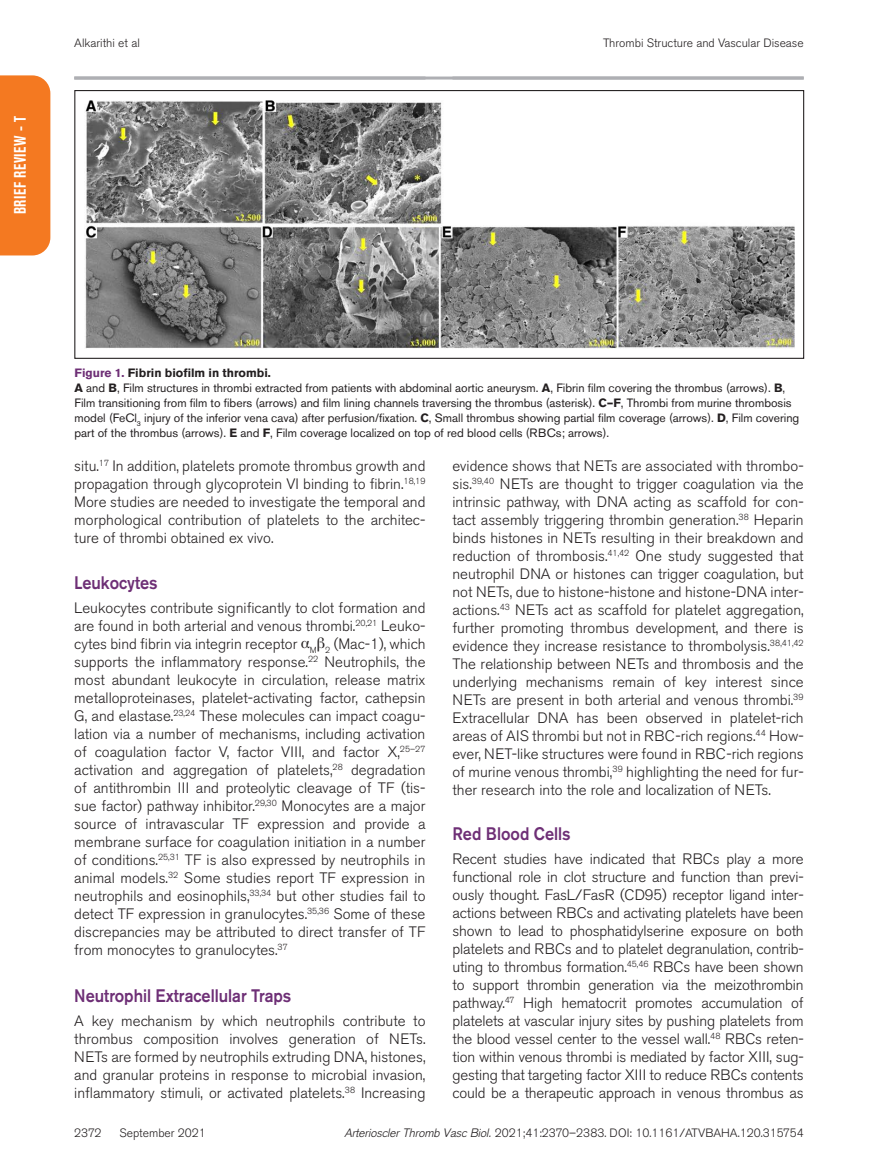
<style>
.page{position:relative;width:878px;height:1175px;background:#fff}
.page>*{position:absolute;margin:0;border:0;box-sizing:border-box;transform-origin:0 0}
.t1{font:500 18px "Akzidenz Grotesk BE";color:#6e2f76;scale:.9 1}
.t2{font:700 condensed 16.5px "Akzidenz Grotesk BE";color:#fff;scale:.9 1}
.t3{font:300 15px/18px "Akzidenz Grotesk BE";color:#231f20;text-align:justify}
.t4{font:12px/15px "Akzidenz Grotesk BE";color:#231f20}
.t5{font:300 12px "Akzidenz Grotesk BE";color:#231f20}
.s1{font-weight:700;color:#6e2f76}
.s2{font-weight:700}
.s3{font-family:"Gandhari Unicode";font-weight:400}
.s4{font-family:"Akzidenz Grotesk";font-style:italic}
</style>
<div class="page">
<div style="left:0;top:75px;width:50px;height:180px;background:#f47921"></div>
<hr style="left:74px;top:76px;width:729px;height:4px;background:#b9babe">
<svg style="left:74px;top:90px;width:730px;height:269px"></svg>
<p class="t2" style="left:11px;top:214px;width:110px;rotate:-90deg">Brief Review - T</p>
<p class="t5" style="left:74px;top:36px;width:67px">Alkarithi et al</p>
<p class="t5" style="left:603px;top:36px;width:202px">Thrombi Structure and Vascular Disease</p>
<p class="t4" style="left:75px;top:365px;width:726px"><span class="s1">Figure 1.</span> <span class="s2">Fibrin biofilm in thrombi.<br>A</span> and <span class="s2">B</span>, Film structures in thrombi extracted from patients with abdominal aortic aneurysm. <span class="s2">A</span>, Fibrin film covering the thrombus (arrows). <span class="s2">B</span>, Film transitioning from film to fibers (arrows) and film lining channels traversing the thrombus (asterisk). <span class="s2">C–F</span>, Thrombi from murine thrombosis model (FeCl<sub>3</sub> injury of the inferior vena cava) after perfusion/fixation. <span class="s2">C</span>, Small thrombus showing partial film coverage (arrows). <span class="s2">D</span>, Film covering part of the thrombus (arrows). <span class="s2">E</span> and <span class="s2">F</span>, Film coverage localized on top of red blood cells (RBCs; arrows).</p>
<p class="t3" style="left:74px;top:456px;width:353px">situ.<sup>17</sup> In addition, platelets promote thrombus growth and propagation through glycoprotein VI binding to fibrin.<sup>18,19<br></sup>More studies are needed to investigate the temporal and morphological contribution of platelets to the architec&shy;ture of thrombi obtained ex vivo.</p>
<p class="t1" style="left:74px;top:572px;width:94px">Leukocytes</p>
<p class="t3" style="left:74px;top:599px;width:353px">Leukocytes contribute significantly to clot formation and are found in both arterial and venous thrombi.<sup>20,21</sup> Leuko&shy;cytes bind fibrin via integrin receptor <span class="s3">α</span><sub>M</sub><span class="s3">β</span><sub>2</sub> (Mac-1), which supports the inflammatory response.<sup>22</sup> Neutrophils, the most abundant leukocyte in circulation, release matrix metalloproteinases, platelet-activating factor, cathepsin G, and elastase.<sup>23,24</sup> These molecules can impact coagu&shy;lation via a number of mechanisms, including activation of coagulation factor V, factor VIII, and factor X,<sup>25–27 </sup>activation and aggregation of platelets,<sup>28</sup> degradation of antithrombin III and proteolytic cleavage of TF (tis&shy;sue factor) pathway inhibitor.<sup>29,30</sup> Monocytes are a major source of intravascular TF expression and provide a membrane surface for coagulation initiation in a number of conditions.<sup>25,31</sup> TF is also expressed by neutrophils in animal models.<sup>32</sup> Some studies report TF expression in neutrophils and eosinophils,<sup>33,34</sup> but other studies fail to detect TF expression in granulocytes.<sup>35,36</sup> Some of these discrepancies may be attributed to direct transfer of TF from monocytes to granulocytes.<sup>37</sup></p>
<p class="t1" style="left:74px;top:984px;width:243px">Neutrophil Extracellular Traps</p>
<p class="t3" style="left:74px;top:1011px;width:353px">A key mechanism by which neutrophils contribute to thrombus composition involves generation of NETs.<br>NETs are formed by neutrophils extruding DNA, histones, and granular proteins in response to microbial invasion, inflammatory stimuli, or activated platelets.<sup>38</sup> Increasing</p>
<p class="t3" style="left:452px;top:456px;width:353px">evidence shows that NETs are associated with thrombo&shy;sis.<sup>39,40</sup> NETs are thought to trigger coagulation via the intrinsic pathway, with DNA acting as scaffold for con&shy;tact assembly triggering thrombin generation.<sup>38</sup> Heparin binds histones in NETs resulting in their breakdown and reduction of thrombosis.<sup>41,42</sup> One study suggested that neutrophil DNA or histones can trigger coagulation, but not NETs, due to histone-histone and histone-DNA inter&shy;actions.<sup>43</sup> NETs act as scaffold for platelet aggregation, further promoting thrombus development, and there is evidence they increase resistance to thrombolysis.<sup>38,41,42<br></sup>The relationship between NETs and thrombosis and the underlying mechanisms remain of key interest since NETs are present in both arterial and venous thrombi.<sup>39<br></sup>Extracellular DNA has been observed in platelet-rich areas of AIS thrombi but not in RBC-rich regions.<sup>44</sup> How&shy;ever, NET-like structures were found in RBC-rich regions of murine venous thrombi,<sup>39</sup> highlighting the need for fur&shy;ther research into the role and localization of NETs.</p>
<p class="t1" style="left:452px;top:822px;width:133px">Red Blood Cells</p>
<p class="t3" style="left:452px;top:849px;width:353px">Recent studies have indicated that RBCs play a more functional role in clot structure and function than previ&shy;ously thought. FasL/FasR (CD95) receptor ligand inter&shy;actions between RBCs and activating platelets have been shown to lead to phosphatidylserine exposure on both platelets and RBCs and to platelet degranulation, contrib&shy;uting to thrombus formation.<sup>45,46</sup> RBCs have been shown to support thrombin generation via the meizothrombin pathway.<sup>47</sup> High hematocrit promotes accumulation of platelets at vascular injury sites by pushing platelets from the blood vessel center to the vessel wall.<sup>48</sup> RBCs reten&shy;tion within venous thrombi is mediated by factor XIII, sug&shy;gesting that targeting factor XIII to reduce RBCs contents could be a therapeutic approach in venous thrombus as</p>
<p class="t5" style="left:74px;top:1126px;width:29px">2372</p>
<p class="t5" style="left:119px;top:1126px;width:88px">September 2021</p>
<p class="t5" style="left:344px;top:1126px;width:461px"><span class="s4">Arterioscler Thromb Vasc Biol.</span> 2021;41:2370–2383. DOI: 10.1161/ATVBAHA.120.315754</p>
</div>
